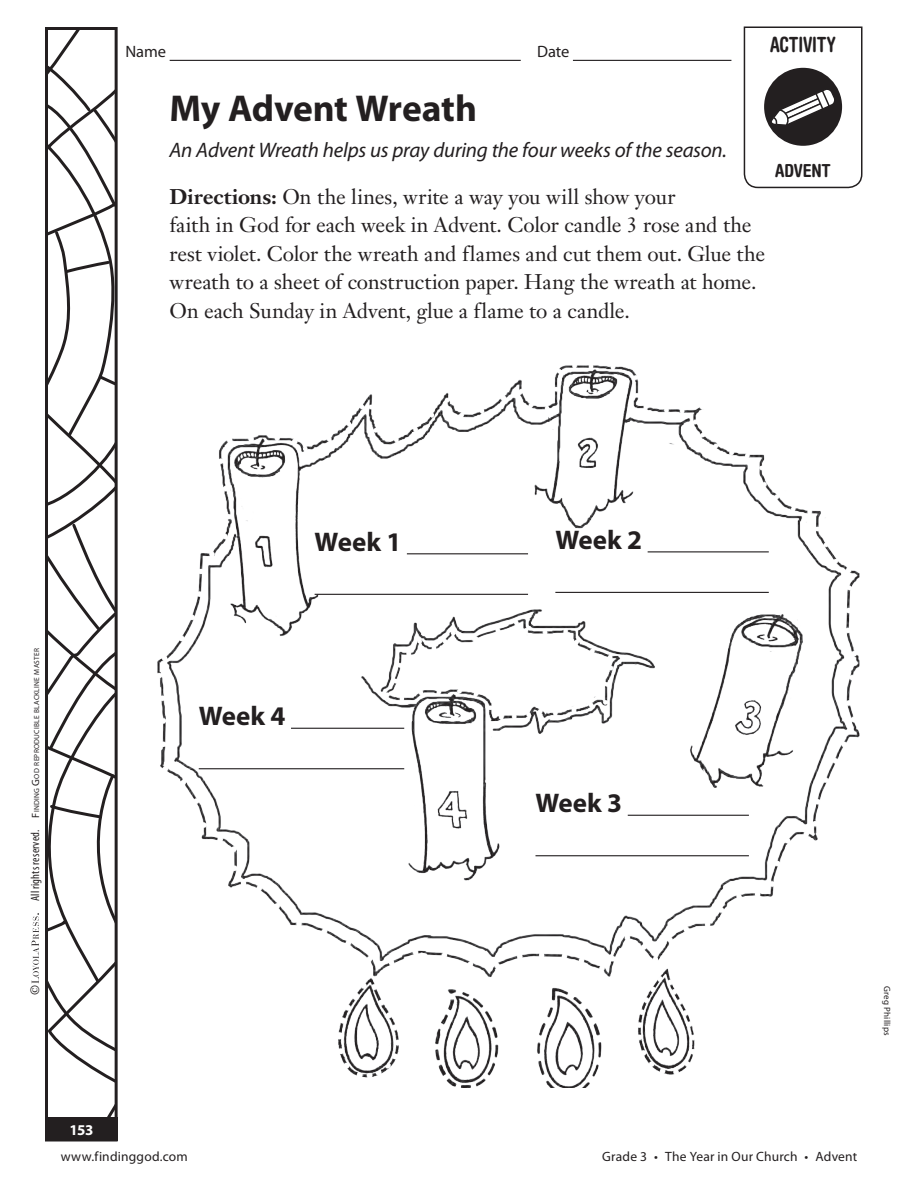
<style>
.page{position:relative;width:918px;height:1188px;background:#fff}
.page>*{position:absolute;margin:0;border:0;box-sizing:border-box;transform-origin:0 0}
.A_Head{font:700 37.5px "Myriad Pro";letter-spacing:-.01em;color:#231f20}
.Pull_Quote{font:700 27px "Myriad Pro";color:#231f20}
.BLM_Directions{font:21px/28.5px "Janson Text LT Std";letter-spacing:-.005em;color:#231f20}
.TEXT_Intro_ital{font:italic 21px "Myriad Pro";letter-spacing:-.01em;color:#231f20}
.t1{font:700 condensed 21px "Helvetica Rounded LT Std";letter-spacing:-.01em;color:#231f20;scale:.89 1}
.BLM_Session{font:700 condensed 18px "Helvetica Rounded LT Std";letter-spacing:-.01em;color:#231f20}
.t2{font:16.5px "Myriad Pro";letter-spacing:-.005em;color:#231f20}
.folio{font:700 15px "Myriad Pro";color:#fff}
.K-footer-BLM{font:13.5px "Myriad Pro";letter-spacing:.015em;color:#231f20}
.Branding_BLM{font:12px "Janson Text LT Std";color:#231f20}
.art_credit{font:9px "Myriad Pro";letter-spacing:.025em;color:#231f20}
.Branding_BLM-2{font:7.35px "Myriad Pro";letter-spacing:.035em;color:#231f20}
.s1{font-weight:700}
.s2{font-stretch:condensed;font-size:12px}
.s3{font-size:10.5px}
</style>
<div class="page">
<svg style="left:49px;top:31px;width:65px;height:1087px"></svg>
<div style="left:45px;top:27px;width:73px;height:1115px;border:3px solid #231f20"></div>
<svg style="left:32px;top:913px;width:7px;height:71px"></svg>
<hr style="left:170px;top:60px;width:351px;height:1px;background:#231f20">
<hr style="left:573px;top:60px;width:158px;height:1px;background:#231f20">
<svg style="left:743px;top:26px;width:120px;height:163px"></svg>
<div style="left:45px;top:1118px;width:73px;height:24px;background:#231f20"></div>
<img style="left:157px;top:365px;width:703px;height:723px">
<hr style="left:628px;top:815px;width:121px;height:1px;background:#231f20">
<hr style="left:535px;top:855px;width:214px;height:1px;background:#231f20">
<hr style="left:407px;top:553px;width:121px;height:1px;background:#231f20">
<hr style="left:315px;top:594px;width:213px;height:1px;background:#231f20">
<hr style="left:648px;top:551px;width:121px;height:1px;background:#231f20">
<hr style="left:555px;top:592px;width:214px;height:1px;background:#231f20">
<hr style="left:291px;top:728px;width:113px;height:1px;background:#231f20">
<hr style="left:199px;top:768px;width:205px;height:1px;background:#231f20">
<p class="t2" style="left:125px;top:43px;width:42px">Name</p>
<p class="t2" style="left:537px;top:43px;width:34px">Date</p>
<p class="t1" style="left:770px;top:32px;width:75px">ACTIVITY</p>
<p class="A_Head" style="left:169px;top:87px;width:309px">My Advent Wreath</p>
<p class="TEXT_Intro_ital" style="left:169px;top:139px;width:559px">An Advent Wreath helps us pray during the four weeks of the season.</p>
<p class="BLM_Directions" style="left:169px;top:182px;width:597px"><span class="s1">Directions:</span> On the lines, write a way you will show your<br>faith in God for each week in Advent. Color candle 3 rose and the rest violet. Color the wreath and flames and cut them out. Glue the wreath to a sheet of construction paper. Hang the wreath at home.<br>On each Sunday in Advent, glue a flame to a candle.</p>
<p class="BLM_Session" style="left:775px;top:159px;width:57px">ADVENT</p>
<p class="Pull_Quote" style="left:315px;top:527px;width:88px">Week 1</p>
<p class="Pull_Quote" style="left:555px;top:525px;width:88px">Week 2</p>
<p class="Branding_BLM-2" style="left:33px;top:901px;width:255px;rotate:-90deg"><span class="s2">All rights reserved.</span> <span class="s3">F</span>inding <span class="s3">G</span>od reproducible blackline master</p>
<p class="Branding_BLM" style="left:27px;top:995px;width:12px;rotate:-90deg">©</p>
<p class="Pull_Quote" style="left:199px;top:701px;width:88px">Week 4</p>
<p class="Pull_Quote" style="left:535px;top:788px;width:88px">Week 3</p>
<p class="art_credit" style="left:892px;top:986px;width:51px;rotate:90deg">Greg Phillips</p>
<p class="folio" style="left:69px;top:1122px;width:26px">153</p>
<p class="K-footer-BLM" style="left:61px;top:1149px;width:129px">www.findinggod.com</p>
<p class="K-footer-BLM" style="left:602px;top:1149px;width:257px">Grade 3 • The Year in Our Church • Advent</p>
</div>
